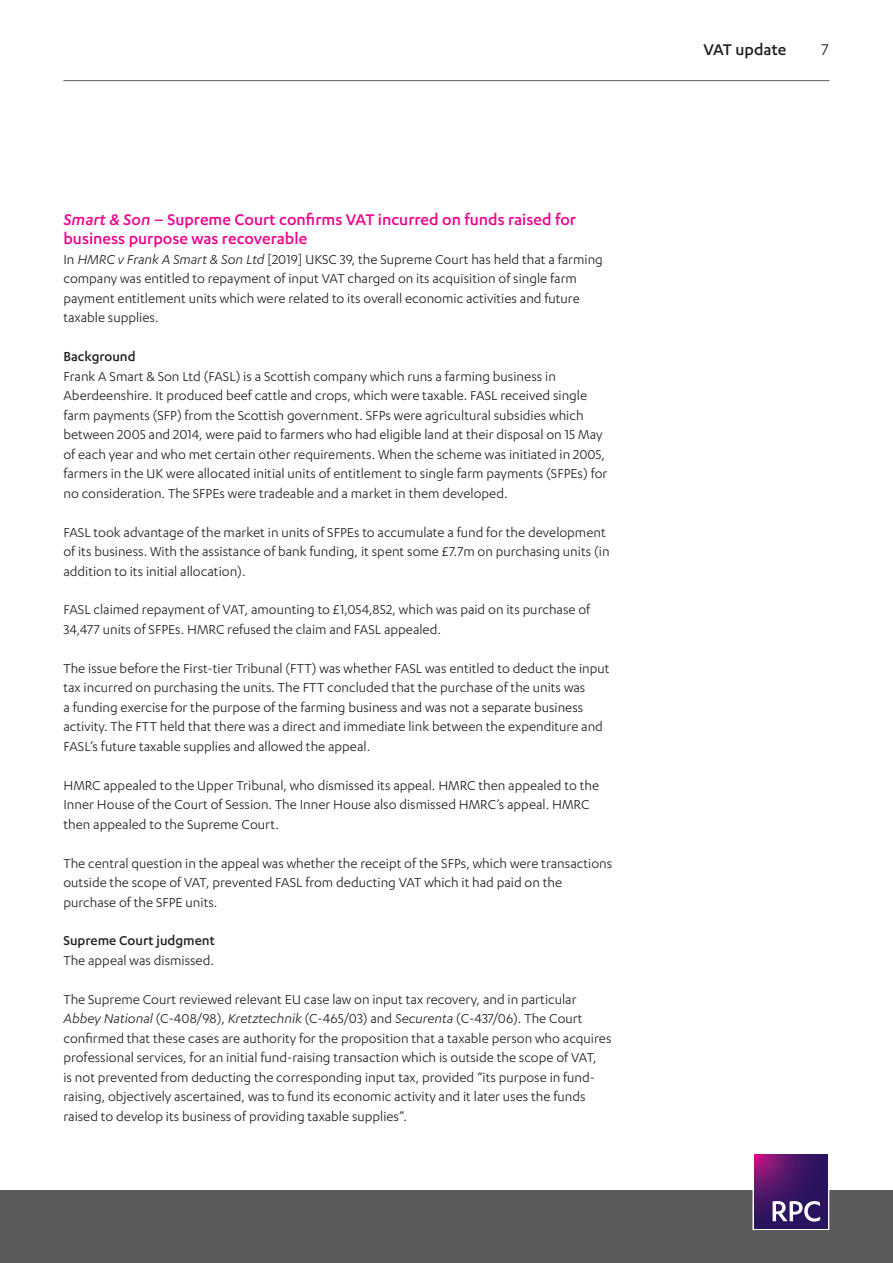
<style>
.page{position:relative;width:893px;height:1263px;background:#fff}
.page>*{position:absolute;margin:0;border:0;box-sizing:border-box;transform-origin:0 0}
.Heading_2__pink{font:500 18px/19.5px "Karbon";color:#ed028c}
.t1{font:500 18px "Karbon";color:#231f20}
.t2{font:18px "Karbon";color:#231f20}
.Body{font:15px/19.5px "Karbon";color:#231f20}
.Heading_3{font:500 15px "Karbon";color:#231f20}
.s1{font-style:italic}
</style>
<div class="page">
<div style="left:0;top:1191px;width:893px;height:72px;background:#5a5a5d"></div>
<hr style="left:63px;top:80px;width:766px;height:1px;background:#5a5a5d">
<div style="left:753px;top:1153px;width:76px;height:77px;border:1px solid #fff"></div>
<svg style="left:754px;top:1155px;width:74px;height:73px;background:#461565"></svg>
<svg style="left:773px;top:1201px;width:47px;height:20px"></svg>
<p class="Heading_2__pink" style="left:63px;top:209px;width:514px"><span class="s1">Smart &amp; Son</span> – Supreme Court confirms VAT incurred on funds raised for business purpose was recoverable</p>
<p class="Body" style="left:63px;top:249px;width:541px">In <span class="s1">HMRC v Frank A Smart &amp; Son Ltd</span> [2019] UKSC 39, the Supreme Court has held that a farming company was entitled to repayment of input VAT charged on its acquisition of single farm payment entitlement units which were related to its overall economic activities and future taxable supplies.</p>
<p class="Heading_3" style="left:63px;top:348px;width:74px">Background</p>
<p class="Body" style="left:63px;top:366px;width:545px">Frank A Smart &amp; Son Ltd (FASL) is a Scottish company which runs a farming business in Aberdeenshire. It produced beef cattle and crops, which were taxable. FASL received single farm payments (SFP) from the Scottish government. SFPs were agricultural subsidies which between 2005 and 2014, were paid to farmers who had eligible land at their disposal on 15 May of each year and who met certain other requirements. When the scheme was initiated in 2005, farmers in the UK were allocated initial units of entitlement to single farm payments (SFPEs) for no consideration. The SFPEs were tradeable and a market in them developed.</p>
<p class="Body" style="left:63px;top:522px;width:548px">FASL took advantage of the market in units of SFPEs to accumulate a fund for the development of its business. With the assistance of bank funding, it spent some £7.7m on purchasing units (in addition to its initial allocation).</p>
<p class="Body" style="left:63px;top:600px;width:528px">FASL claimed repayment of VAT, amounting to £1,054,852, which was paid on its purchase of<br>34,477 units of SFPEs. HMRC refused the claim and FASL appealed.</p>
<p class="Body" style="left:63px;top:658px;width:548px">The issue before the First-tier Tribunal (FTT) was whether FASL was entitled to deduct the input tax incurred on purchasing the units. The FTT concluded that the purchase of the units was<br>a funding exercise for the purpose of the farming business and was not a separate business activity. The FTT held that there was a direct and immediate link between the expenditure and FASL’s future taxable supplies and allowed the appeal.</p>
<p class="Body" style="left:63px;top:775px;width:537px">HMRC appealed to the Upper Tribunal, who dismissed its appeal. HMRC then appealed to the<br>Inner House of the Court of Session. The Inner House also dismissed HMRC’s appeal. HMRC then appealed to the Supreme Court.</p>
<p class="Body" style="left:63px;top:853px;width:550px">The central question in the appeal was whether the receipt of the SFPs, which were transactions outside the scope of VAT, prevented FASL from deducting VAT which it had paid on the purchase of the SFPE units.</p>
<p class="Heading_3" style="left:63px;top:932px;width:153px">Supreme Court judgment</p>
<p class="Body" style="left:63px;top:950px;width:152px">The appeal was dismissed.</p>
<p class="Body" style="left:63px;top:989px;width:550px">The Supreme Court reviewed relevant EU case law on input tax recovery, and in particular <span class="s1">Abbey National</span> (C-408/98), <span class="s1">Kretztechnik</span> (C-465/03) and <span class="s1">Securenta</span> (C-437/06). The Court confirmed that these cases are authority for the proposition that a taxable person who acquires professional services, for an initial fund-raising transaction which is outside the scope of VAT,<br>is not prevented from deducting the corresponding input tax, provided “its purpose in fund&shy;raising, objectively ascertained, was to fund its economic activity and it later uses the funds raised to develop its business of providing taxable supplies”.</p>
<p class="t1" style="left:703px;top:39px;width:84px">VAT update</p>
<p class="t2" style="left:822px;top:39px;width:9px">7</p>
</div>
